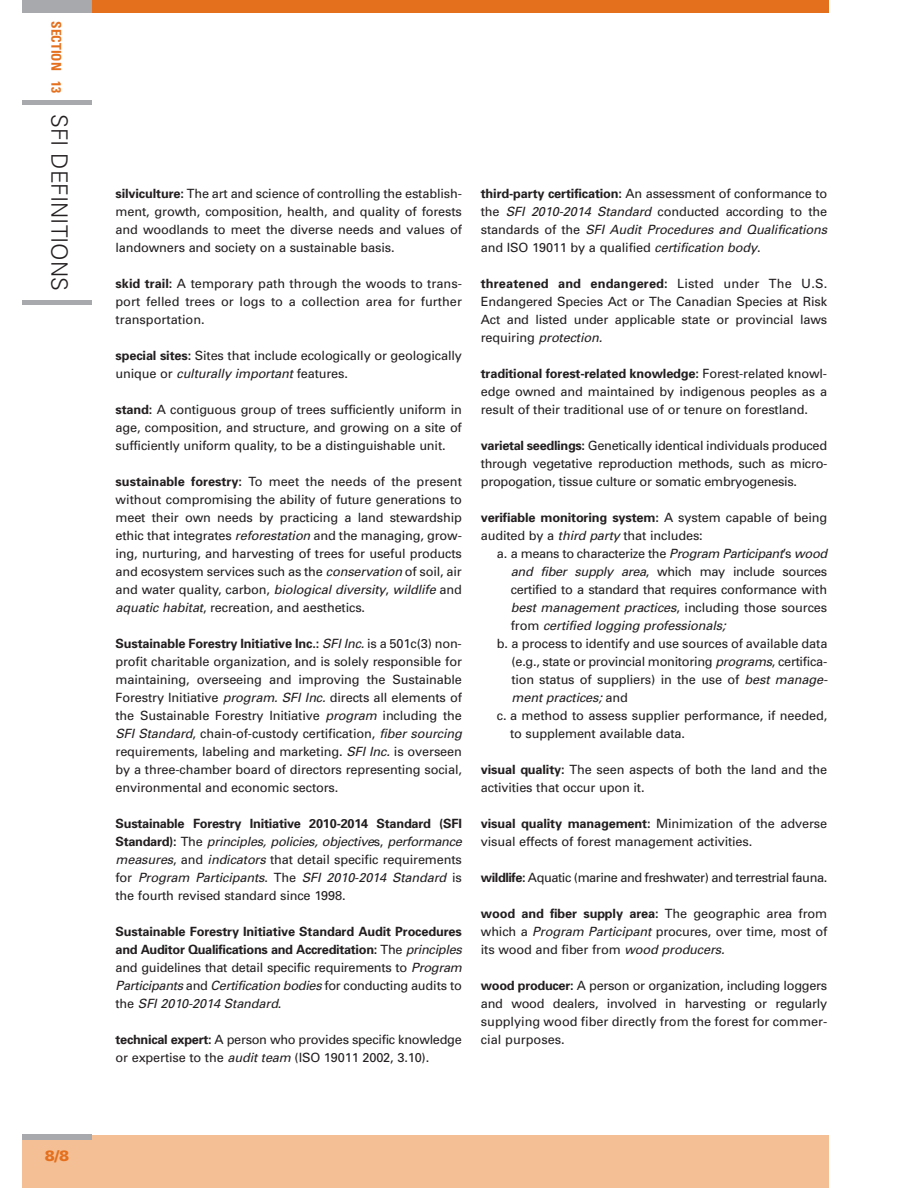
<style>
.page{position:relative;width:918px;height:1188px;background:#fff}
.page>*{position:absolute;margin:0;border:0;box-sizing:border-box;transform-origin:0 0}
.t1{font:300 22.5px "Univers";color:#231f20}
.t2{font:900 15px "Univers";color:#e4701e}
.t3{font:12.75px/18px "Univers";letter-spacing:-.01em;color:#231f20;text-align:justify}
.t4{font:italic 12.75px/18px "Univers";letter-spacing:-.01em;color:#231f20;text-align:justify}
.t5{font:700 12.75px/18px "Univers";letter-spacing:-.02em;color:#231f20;text-align:justify}
.t6{font:12.75px "Univers";letter-spacing:-.03em;color:#231f20}
.t7{font:12.75px "Univers";letter-spacing:-.035em;color:#231f20}
.s1{font-weight:700;font-stretch:condensed;font-size:13.5px;color:#e4701e}
.s2{font-weight:700}
.s3{font-style:italic}
.s4{font-weight:700;font-style:normal}
.s5{font-style:normal}
.s6{font-weight:400}
.s7{font-weight:400;font-style:italic}
</style>
<div class="page">
<div style="left:22px;top:0;width:807px;height:13px;background:#e4701e"></div>
<div style="left:22px;top:1135px;width:807px;height:53px;background:#f5bf95"></div>
<div style="left:22px;top:0;width:69px;height:13px;background:#a8a9ad"></div>
<div style="left:22px;top:100px;width:70px;height:5px;background:#a8a9ad"></div>
<hr style="left:22px;top:300px;width:70px;height:4px;background:#a8a9ad">
<div style="left:22px;top:1135px;width:69px;height:5px;background:#a8a9ad"></div>
<h1 class="t1" style="left:68px;top:21px;width:271px;rotate:90deg"><span class="s1">SECTION 13</span> SFI DEFINITIONS</h1>
<p class="t2" style="left:45px;top:1150px;width:26px">8/8</p>
<p class="t3" style="left:116px;top:186px;width:348px"><span class="s2">silviculture:</span> The art and science of controlling the establish&shy;ment, growth, composition, health, and quality of forests and woodlands to meet the diverse needs and values of landowners and society on a sustainable basis.</p>
<p class="t3" style="left:116px;top:276px;width:348px"><span class="s2">skid trail:</span> A temporary path through the woods to trans&shy;port felled trees or logs to a collection area for further transportation.</p>
<p class="t3" style="left:116px;top:348px;width:348px"><span class="s2">special sites:</span> Sites that include ecologically or geologically unique or <span class="s3">culturally important</span> features.</p>
<p class="t3" style="left:116px;top:402px;width:348px"><span class="s2">stand:</span> A contiguous group of trees sufficiently uniform in age, composition, and structure, and growing on a site of sufficiently uniform quality, to be a distinguishable unit.</p>
<p class="t3" style="left:116px;top:474px;width:348px"><span class="s2">sustainable forestry:</span> To meet the needs of the present without compromising the ability of future generations to meet their own needs by practicing a land stewardship ethic that integrates <span class="s3">reforestation</span> and the managing, grow&shy;ing, nurturing, and harvesting of trees for useful products and ecosystem services such as the <span class="s3">conservation</span> of soil, air and water quality, carbon, <span class="s3">biological diversity</span>, <span class="s3">wildlife</span> and <span class="s3">aquatic habitat</span>, recreation, and aesthetics.</p>
<p class="t3" style="left:116px;top:636px;width:348px"><span class="s2">Sustainable Forestry Initiative Inc.:</span> <span class="s3">SFI Inc.</span> is a 501c(3) non&shy;profit charitable organization, and is solely responsible for maintaining, overseeing and improving the Sustainable Forestry Initiative <span class="s3">program. SFI Inc.</span> directs all elements of the Sustainable Forestry Initiative <span class="s3">program</span> including the <span class="s3">SFI Standard</span>, chain-of-custody certification, <span class="s3">fiber sourcing </span>requirements, labeling and marketing. <span class="s3">SFI Inc.</span> is overseen by a three-chamber board of directors representing social, environmental and economic sectors.</p>
<p class="t4" style="left:116px;top:816px;width:348px"><span class="s4">Sustainable Forestry Initiative 2010-2014 Standard (SFI Standard):</span> <span class="s5">The</span> principles, policies, objective<span class="s5">s,</span> performance measures<span class="s5">, and</span> indicators <span class="s5">that detail specific requirements for</span> Program Participants<span class="s5">. The</span> SFI 2010-2014 Standard <span class="s5">is the fourth revised standard since 1998.</span></p>
<p class="t5" style="left:116px;top:924px;width:348px">Sustainable Forestry Initiative Standard Audit Procedures and Auditor Qualifications and Accreditation: <span class="s6">The</span> <span class="s7">principles </span><span class="s6">and guidelines that detail specific requirements to</span> <span class="s7">Program Participants</span> <span class="s6">and</span> <span class="s7">Certification bodies</span> <span class="s6">for conducting audits to the</span> <span class="s7">SFI 2010-2014 Standard</span><span class="s6">.</span></p>
<p class="t3" style="left:116px;top:1032px;width:348px"><span class="s2">technical expert:</span> A person who provides specific knowledge or expertise to the <span class="s3">audit team</span> (ISO 19011 2002, 3.10).</p>
<p class="t3" style="left:481px;top:186px;width:348px"><span class="s2">third-party certification:</span> An assessment of conformance to the <span class="s3">SFI 2010-2014 Standard</span> conducted according to the standards of the <span class="s3">SFI Audit Procedures and Qualifications </span>and ISO 19011 by a qualified <span class="s3">certification body</span>.</p>
<p class="t3" style="left:481px;top:276px;width:348px"><span class="s2">threatened and endangered:</span> Listed under The U.S.<br>Endangered Species Act or The Canadian Species at Risk Act and listed under applicable state or provincial laws requiring <span class="s3">protection.</span></p>
<p class="t3" style="left:481px;top:366px;width:348px"><span class="s2">traditional forest-related knowledge:</span> Forest-related knowl&shy;edge owned and maintained by indigenous peoples as a result of their traditional use of or tenure on forestland.</p>
<p class="t3" style="left:481px;top:438px;width:348px"><span class="s2">varietal seedlings:</span> Genetically identical individuals produced through vegetative reproduction methods, such as micro&shy;propogation, tissue culture or somatic embryogenesis.</p>
<p class="t3" style="left:481px;top:510px;width:348px"><span class="s2">verifiable monitoring system:</span> A system capable of being audited by a <span class="s3">third party</span> that includes:</p>
<p class="t6" style="left:497px;top:549px;width:332px">a. a means to characterize the <span class="s3">Program Participant</span>’s <span class="s3">wood</span></p>
<p class="t6" style="left:511px;top:567px;width:318px"><span class="s3">and fiber supply area</span>, which may include sources</p>
<p class="t6" style="left:511px;top:585px;width:318px">certified to a standard that requires conformance with</p>
<p class="t4" style="left:511px;top:600px;width:318px">best management practices<span class="s5">, including those sources</span></p>
<p class="t4" style="left:511px;top:618px;width:216px"><span class="s5">from</span> certified logging professionals;</p>
<p class="t3" style="left:497px;top:636px;width:332px">b. a process to identify and use sources of available data</p>
<p class="t3" style="left:512px;top:654px;width:317px">(e.g., state or provincial monitoring <span class="s3">programs</span>, certifica-</p>
<p class="t3" style="left:512px;top:672px;width:317px">tion status of suppliers) in the use of <span class="s3">best manage-</span></p>
<p class="t4" style="left:512px;top:690px;width:118px">ment practices; <span class="s5">and</span></p>
<p class="t3" style="left:497px;top:708px;width:332px">c. a method to assess supplier performance, if needed,</p>
<p class="t3" style="left:510px;top:726px;width:176px">to supplement available data.</p>
<p class="t3" style="left:481px;top:762px;width:348px"><span class="s2">visual quality:</span> The seen aspects of both the land and the activities that occur upon it.</p>
<p class="t3" style="left:481px;top:816px;width:348px"><span class="s2">visual quality management:</span> Minimization of the adverse visual effects of forest management activities.</p>
<p class="t7" style="left:481px;top:873px;width:348px"><span class="s2">wildlife:</span> Aquatic (marine and freshwater) and terrestrial fauna.</p>
<p class="t3" style="left:481px;top:906px;width:348px"><span class="s2">wood and fiber supply area:</span> The geographic area from which a <span class="s3">Program Participant</span> procures, over time, most of its wood and fiber from <span class="s3">wood producers.</span></p>
<p class="t3" style="left:481px;top:978px;width:348px"><span class="s2">wood producer:</span> A person or organization, including loggers and wood dealers, involved in harvesting or regularly supplying wood fiber directly from the forest for commer&shy;cial purposes.</p>
</div>
